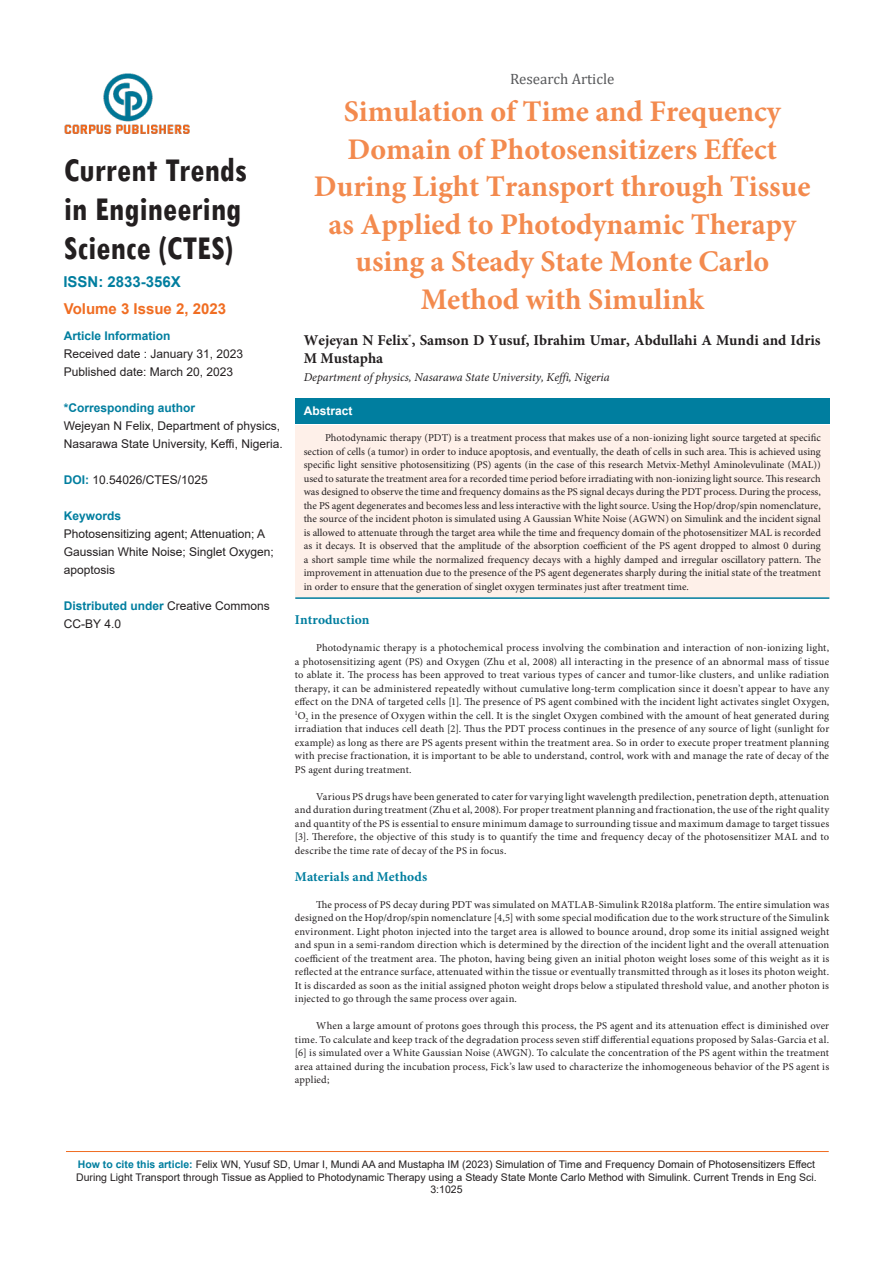
<style>
.page{position:relative;width:893px;height:1263px;background:#fff}
.page>*{position:absolute;margin:0;border:0;box-sizing:border-box;transform-origin:0 0}
.t1{font:700 condensed 35.25px/39.2px "Tw Cen";color:#231f20}
.t2{font:700 30px/37.5px "Minion Pro";color:#f38a4e;text-align:center}
.t3{font:700 15px/18px "Minion Pro";color:#231f20}
.t4{font:700 15px "Arial";color:#f06d22}
.t5{font:15px "Cambria";color:#57585a}
.t6{font:700 15px "Arial";color:#007e9f}
.t7{font:700 13.5px "Minion Pro";letter-spacing:.01em;color:#007e9f}
.t8{font:12px/18px "Arial";color:#231f20}
.t9{font:italic 12px "Minion Pro";color:#231f20}
.t10{font:700 12px "Arial";color:#007e9f}
.t11{font:700 12px "Arial";color:#fff}
.t12{font:10.5px/13.5px "Minion Pro";letter-spacing:.01em;color:#231f20;text-align:justify}
.t13{font:10.5px/12.6px "Arial";color:#231f20;text-align:center}
.s1{font-weight:700;color:#007e9f}
</style>
<div class="page">
<hr style="left:66px;top:1151px;width:763px;height:1px;background:#f06d22">
<img style="left:65px;top:73px;width:125px;height:61px">
<div style="left:295px;top:398px;width:534px;height:26px;background:#007e9f"></div>
<div style="left:295px;top:425px;width:534px;height:174px;background:#fef0e9"></div>
<hr style="left:295px;top:597px;width:534px;height:2px;background:#007e9f">
<h1 class="t1" style="left:64px;top:149px;width:185px">Current Trends in Engineering<br>Science (CTES)</h1>
<p class="t6" style="left:63px;top:271px;width:119px">ISSN: 2833-356X</p>
<p class="t4" style="left:64px;top:298px;width:164px">Volume 3 Issue 2, 2023</p>
<p class="t10" style="left:64px;top:327px;width:108px">Article Information</p>
<p class="t8" style="left:64px;top:345px;width:181px">Received date : January 31, 2023<br>Published date: March 20, 2023</p>
<p class="t10" style="left:64px;top:399px;width:133px">*Corresponding author</p>
<p class="t8" style="left:64px;top:417px;width:220px">Wejeyan N Felix, Department of physics,<br>Nasarawa State University, Keffi, Nigeria.</p>
<p class="t8" style="left:64px;top:471px;width:146px"><span class="s1">DOI:</span> 10.54026/CTES/1025</p>
<p class="t10" style="left:64px;top:507px;width:59px">Keywords</p>
<p class="t8" style="left:64px;top:525px;width:212px">Photosensitizing agent; Attenuation; A<br>Gaussian White Noise; Singlet Oxygen; apoptosis</p>
<p class="t8" style="left:64px;top:597px;width:208px"><span class="s1">Distributed under</span> Creative Commons<br>CC-BY 4.0</p>
<p class="t5" style="left:510px;top:70px;width:106px">Research Article</p>
<p class="t2" style="left:314px;top:93px;width:498px">Simulation of Time and Frequency<br>Domain of Photosensitizers Effect<br>During Light Transport through Tissue as Applied to Photodynamic Therapy using a Steady State Monte Carlo<br>Method with Simulink</p>
<p class="t3" style="left:304px;top:331px;width:518px">Wejeyan N Felix<sup>*</sup>, Samson D Yusuf, Ibrahim Umar, Abdullahi A Mundi and Idris<br>M Mustapha</p>
<p class="t9" style="left:304px;top:369px;width:307px">Department of physics, Nasarawa State University, Keffi, Nigeria</p>
<p class="t11" style="left:304px;top:403px;width:50px">Abstract</p>
<p class="t12" style="left:304px;top:431px;width:519px;text-indent:21px">Photodynamic therapy (PDT) is a treatment process that makes use of a non-ionizing light source targeted at specific section of cells (a tumor) in order to induce apoptosis, and eventually, the death of cells in such area. This is achieved using specific light sensitive photosensitizing (PS) agents (in the case of this research Metvix-Methyl Aminolevulinate (MAL)) used to saturate the treatment area for a recorded time period before irradiating with non-ionizing light source. This research was designed to observe the time and frequency domains as the PS signal decays during the PDT process. During the process, the PS agent degenerates and becomes less and less interactive with the light source. Using the Hop/drop/spin nomenclature, the source of the incident photon is simulated using A Gaussian White Noise (AGWN) on Simulink and the incident signal is allowed to attenuate through the target area while the time and frequency domain of the photosensitizer MAL is recorded as it decays. It is observed that the amplitude of the absorption coefficient of the PS agent dropped to almost 0 during a short sample time while the normalized frequency decays with a highly damped and irregular oscillatory pattern. The improvement in attenuation due to the presence of the PS agent degenerates sharply during the initial state of the treatment in order to ensure that the generation of singlet oxygen terminates just after treatment time.</p>
<p class="t7" style="left:295px;top:610px;width:76px">Introduction</p>
<p class="t12" style="left:295px;top:642px;width:536px;text-indent:21px">Photodynamic therapy is a photochemical process involving the combination and interaction of non-ionizing light, a photosensitizing agent (PS) and Oxygen (Zhu et al, 2008) all interacting in the presence of an abnormal mass of tissue to ablate it. The process has been approved to treat various types of cancer and tumor-like clusters, and unlike radiation therapy, it can be administered repeatedly without cumulative long-term complication since it doesn’t appear to have any effect on the DNA of targeted cells [1]. The presence of PS agent combined with the incident light activates singlet Oxygen, <sup>1</sup>O<sub>2</sub> in the presence of Oxygen within the cell. It is the singlet Oxygen combined with the amount of heat generated during irradiation that induces cell death [2]. Thus the PDT process continues in the presence of any source of light (sunlight for example) as long as there are PS agents present within the treatment area. So in order to execute proper treatment planning with precise fractionation, it is important to be able to understand, control, work with and manage the rate of decay of the PS agent during treatment.</p>
<p class="t12" style="left:295px;top:790px;width:536px;text-indent:21px">Various PS drugs have been generated to cater for varying light wavelength predilection, penetration depth, attenuation and duration during treatment (Zhu et al, 2008). For proper treatment planning and fractionation, the use of the right quality and quantity of the PS is essential to ensure minimum damage to surrounding tissue and maximum damage to target tissues [3]. Therefore, the objective of this study is to quantify the time and frequency decay of the photosensitizer MAL and to describe the time rate of decay of the PS in focus.</p>
<p class="t7" style="left:295px;top:867px;width:134px">Materials and Methods</p>
<p class="t12" style="left:295px;top:898px;width:536px;text-indent:21px">The process of PS decay during PDT was simulated on MATLAB-Simulink R2018a platform. The entire simulation was designed on the Hop/drop/spin nomenclature [4,5] with some special modification due to the work structure of the Simulink environment. Light photon injected into the target area is allowed to bounce around, drop some its initial assigned weight and spun in a semi-random direction which is determined by the direction of the incident light and the overall attenuation coefficient of the treatment area. The photon, having being given an initial photon weight loses some of this weight as it is reflected at the entrance surface, attenuated within the tissue or eventually transmitted through as it loses its photon weight.<br>It is discarded as soon as the initial assigned photon weight drops below a stipulated threshold value, and another photon is injected to go through the same process over again.</p>
<p class="t12" style="left:295px;top:1020px;width:536px;text-indent:21px">When a large amount of protons goes through this process, the PS agent and its attenuation effect is diminished over time. To calculate and keep track of the degradation process seven stiff differential equations proposed by Salas-Garcia et al. [6] is simulated over a White Gaussian Noise (AWGN). To calculate the concentration of the PS agent within the treatment area attained during the incubation process, Fick’s law used to characterize the inhomogeneous behavior of the PS agent is applied;</p>
<p class="t13" style="left:76px;top:1158px;width:742px"><span class="s1">How to cite this article:</span> Felix WN, Yusuf SD, Umar I, Mundi AA and Mustapha IM (2023) Simulation of Time and Frequency Domain of Photosensitizers Effect<br>During Light Transport through Tissue as Applied to Photodynamic Therapy using a Steady State Monte Carlo Method with Simulink. Current Trends in Eng Sci.<br>3:1025</p>
</div>
